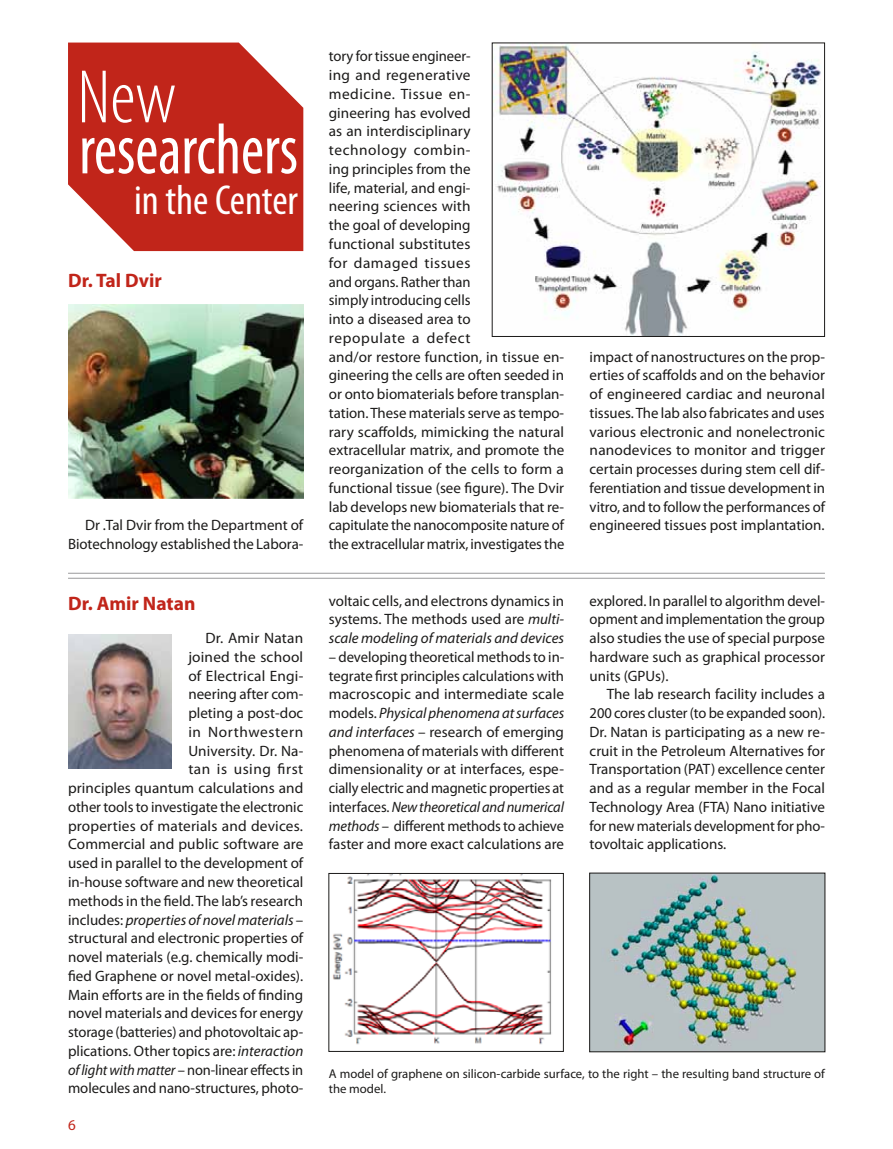
<style>
.page{position:relative;width:893px;height:1149px;background:#fff}
.page>*{position:absolute;margin:0;border:0;box-sizing:border-box;transform-origin:0 0}
.t1{font:300 condensed 76.5px "Myriad Pro";color:#fff}
.t2{font:condensed 72px "Myriad Pro";color:#fff;scale:.88 1}
.t3{font:condensed 42px "Myriad Pro";color:#fff}
.t4{font:700 19.5px "Myriad Pro";color:#c1251a}
.t5{font:15px/18.8px "Myriad Pro";color:#1b1a19;text-align:justify}
.t6{font:15px "Myriad Pro";color:#c1251a}
.t7{font:12.75px/15px "Myriad Pro";color:#1b1a19}
.s1{font-style:italic}
</style>
<div class="page">
<svg style="left:68px;top:43px;width:235px;height:208px;background:#c6382e"></svg>
<img style="left:68px;top:634px;width:103px;height:134px">
<img style="left:68px;top:304px;width:235px;height:194px">
<img style="left:591px;top:874px;width:232px;height:175px">
<img style="left:332px;top:874px;width:220px;height:171px">
<div style="left:328px;top:872px;width:236px;height:179px;border:1px solid #1b1a19"></div>
<img style="left:494px;top:45px;width:327px;height:290px">
<div style="left:492px;top:43px;width:333px;height:294px;border:1px solid #1b1a19"></div>
<hr style="left:68px;top:577px;width:757px;height:1px;background:#9b9b9c">
<hr style="left:68px;top:572px;width:757px;height:1px;background:#9b9b9c">
<h1 class="t1" style="left:77px;top:52px;width:100px">New</h1>
<h2 class="t2" style="left:79px;top:106px;width:250px">researchers</h2>
<h3 class="t3" style="left:134px;top:174px;width:165px">in the Center</h3>
<h3 class="t4" style="left:68px;top:267px;width:95px">Dr. Tal Dvir</h3>
<p class="t5" style="left:68px;top:515px;width:237px;text-align:right">Dr .Tal Dvir from the Department of<br>Biotechnology established the Labora-</p>
<h3 class="t4" style="left:68px;top:591px;width:129px">Dr. Amir Natan</h3>
<p class="t5" style="left:68px;top:628px;width:237px;text-align:right">Dr. Amir Natan<br>joined the school<br>of Electrical Engi-<br>neering after com-<br>pleting a post-doc<br>in Northwestern<br>University. Dr. Na-<br>tan is using first<br>principles quantum calculations and other tools to investigate the electronic properties of materials and devices.<br>Commercial and public software are used in parallel to the development of in-house software and new theoretical methods in the field. The lab’s research includes: <span class="s1">properties of novel materials</span> – structural and electronic properties of novel materials (e.g. chemically modi&shy;fied Graphene or novel metal-oxides).<br>Main efforts are in the fields of finding novel materials and devices for energy storage (batteries) and photovoltaic ap&shy;plications. Other topics are: <span class="s1">interaction of light with matter</span> – non-linear effects in molecules and nano-structures, photo-</p>
<p class="t6" style="left:68px;top:1115px;width:9px">6</p>
<p class="t5" style="left:329px;top:47px;width:237px;text-align:left">tory for tissue engineer-<br>ing and regenerative<br>medicine. Tissue en-<br>gineering has evolved<br>as an interdisciplinary<br>technology combin-<br>ing principles from the<br>life, material, and engi-<br>neering sciences with<br>the goal of developing<br>functional substitutes<br>for damaged tissues<br>and organs. Rather than<br>simply introducing cells<br>into a diseased area to<br>repopulate a defect<br>and/or restore function, in tissue en&shy;gineering the cells are often seeded in or onto biomaterials before transplan&shy;tation. These materials serve as tempo&shy;rary scaffolds, mimicking the natural extracellular matrix, and promote the reorganization of the cells to form a functional tissue (see figure). The Dvir lab develops new biomaterials that re&shy;capitulate the nanocomposite nature of the extracellular matrix, investigates the</p>
<p class="t5" style="left:329px;top:590px;width:237px">voltaic cells, and electrons dynamics in systems. The methods used are <span class="s1">multi&shy;scale modeling of materials and devices</span></p>
<p class="t5" style="left:329px;top:647px;width:237px">– developing theoretical methods to in&shy;tegrate first principles calculations with macroscopic and intermediate scale models. <span class="s1">Physical phenomena at surfaces and interfaces</span> – research of emerging phenomena of materials with different dimensionality or at interfaces, espe&shy;cially electric and magnetic properties at interfaces. <span class="s1">New theoretical and numerical methods</span> – different methods to achieve faster and more exact calculations are</p>
<p class="t5" style="left:590px;top:347px;width:237px">impact of nanostructures on the prop&shy;erties of scaffolds and on the behavior of engineered cardiac and neuronal tissues. The lab also fabricates and uses various electronic and nonelectronic nanodevices to monitor and trigger certain processes during stem cell dif&shy;ferentiation and tissue development in vitro, and to follow the performances of engineered tissues post implantation.</p>
<p class="t5" style="left:590px;top:590px;width:237px">explored. In parallel to algorithm devel&shy;opment and implementation the group also studies the use of special purpose hardware such as graphical processor units (GPUs).</p>
<p class="t5" style="left:590px;top:684px;width:237px;text-indent:17px">The lab research facility includes a 200 cores cluster (to be expanded soon).<br>Dr. Natan is participating as a new re&shy;cruit in the Petroleum Alternatives for Transportation (PAT) excellence center and as a regular member in the Focal Technology Area (FTA) Nano initiative for new materials development for pho&shy;tovoltaic applications.</p>
<p class="t7" style="left:329px;top:1065px;width:498px">A model of graphene on silicon-carbide surface, to the right – the resulting band structure of the model.</p>
</div>
